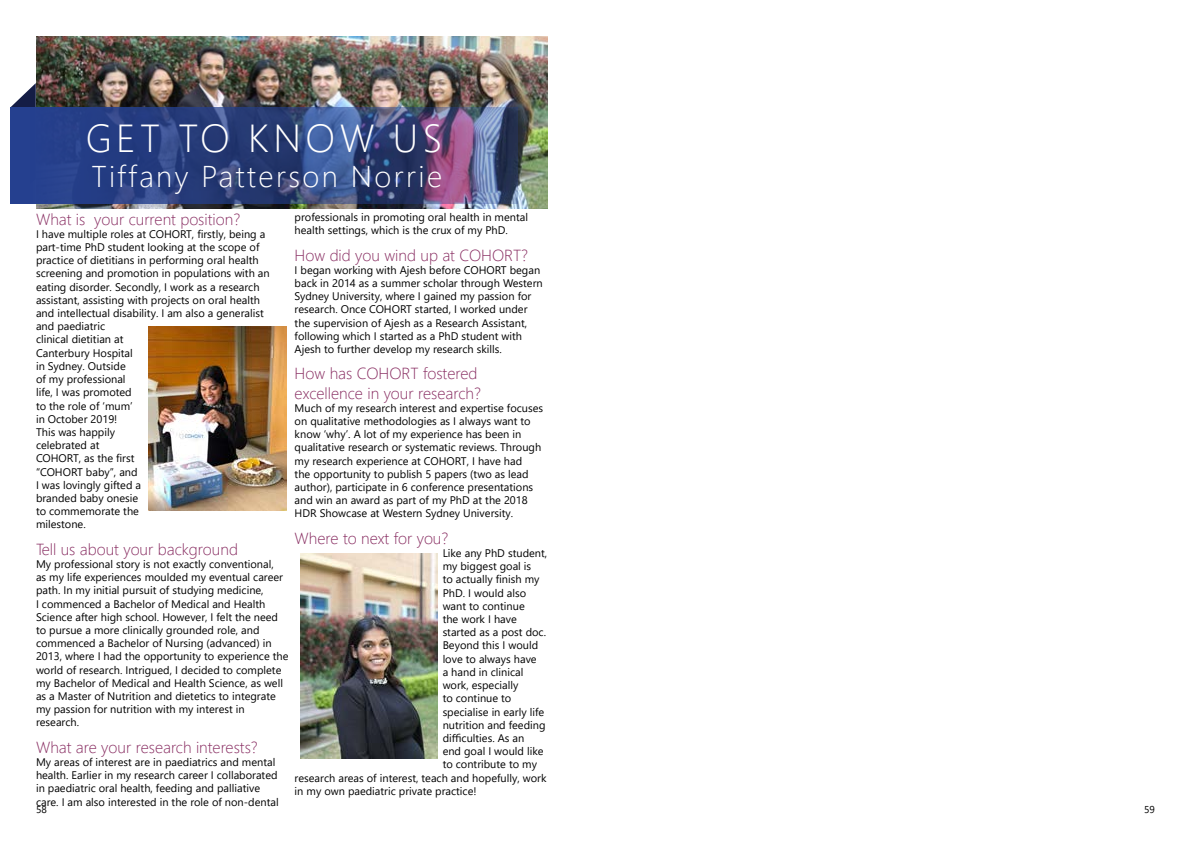
<style>
.page{position:relative;width:1191px;height:842px;background:#fff}
.page>*{position:absolute;margin:0;border:0;box-sizing:border-box;transform-origin:0 0}
.t1{font:300 39px "Segoe UI";letter-spacing:.115em;color:#fff}
.t2{font:300 30px "Segoe UI";letter-spacing:.08em;color:#fff}
.t3{font:300 16px/19.2px "Segoe UI";color:#872b60}
.t4{font:11px/13.2px "Segoe UI";color:#000}
.t5{font:10px "Segoe UI";color:#000}
</style>
<div class="page">
<svg style="left:10px;top:83px;width:26px;height:25px"></svg>
<img style="left:36px;top:36px;width:511px;height:173px">
<svg style="left:10px;top:108px;width:508px;height:96px;background:#394782"></svg>
<img style="left:300px;top:553px;width:138px;height:206px">
<img style="left:148px;top:326px;width:138px;height:184px">
<h1 class="t1" style="left:86px;top:101px;width:358px">GET TO KNOW US</h1>
<h2 class="t2" style="left:91px;top:148px;width:352px">Tiffany Patterson Norrie</h2>
<p class="t4" style="left:295px;top:210px;width:235px">professionals in promoting oral health in mental health settings, which is the crux of my PhD.</p>
<h3 class="t3" style="left:295px;top:244px;width:235px">How did you wind up at COHORT?</h3>
<p class="t4" style="left:295px;top:262px;width:250px">I began working with Ajesh before COHORT began back in 2014 as a summer scholar through Western Sydney University, where I gained my passion for research. Once COHORT started, I worked under the supervision of Ajesh as a Research Assistant, following which I started as a PhD student with Ajesh to further develop my research skills.</p>
<h3 class="t3" style="left:295px;top:363px;width:188px">How has COHORT fostered excellence in your research?</h3>
<p class="t4" style="left:295px;top:400px;width:250px">Much of my research interest and expertise focuses on qualitative methodologies as I always want to know ‘why’. A lot of my experience has been in qualitative research or systematic reviews. Through my research experience at COHORT, I have had<br>the opportunity to publish 5 papers (two as lead author), participate in 6 conference presentations and win an award as part of my PhD at the 2018<br>HDR Showcase at Western Sydney University.</p>
<h3 class="t3" style="left:295px;top:527px;width:155px">Where to next for you?</h3>
<p class="t4" style="left:442px;top:546px;width:106px">Like any PhD student,</p>
<p class="t4" style="left:442px;top:559px;width:90px">my biggest goal is</p>
<p class="t4" style="left:442px;top:572px;width:98px">to actually finish my</p>
<p class="t4" style="left:442px;top:585px;width:85px">PhD. I would also</p>
<p class="t4" style="left:442px;top:598px;width:84px">want to continue</p>
<p class="t4" style="left:442px;top:612px;width:76px">the work I have</p>
<p class="t4" style="left:442px;top:625px;width:105px">started as a post doc.</p>
<p class="t4" style="left:442px;top:638px;width:97px">Beyond this I would</p>
<p class="t4" style="left:442px;top:651px;width:95px">love to always have</p>
<p class="t4" style="left:442px;top:664px;width:82px">a hand in clinical</p>
<p class="t4" style="left:442px;top:678px;width:77px">work, especially</p>
<p class="t4" style="left:442px;top:691px;width:70px">to continue to</p>
<p class="t4" style="left:442px;top:704px;width:103px">specialise in early life</p>
<p class="t4" style="left:442px;top:717px;width:104px">nutrition and feeding</p>
<p class="t4" style="left:442px;top:730px;width:83px">difficulties. As an</p>
<p class="t4" style="left:442px;top:744px;width:102px">end goal I would like</p>
<p class="t4" style="left:442px;top:757px;width:96px">to contribute to my</p>
<p class="t4" style="left:295px;top:770px;width:253px">research areas of interest, teach and hopefully, work</p>
<p class="t4" style="left:295px;top:783px;width:183px">in my own paediatric private practice!</p>
<h3 class="t3" style="left:36px;top:208px;width:206px">What is your current position?</h3>
<p class="t4" style="left:36px;top:226px;width:235px">I have multiple roles at COHORT, firstly, being a part-time PhD student looking at the scope of practice of dietitians in performing oral health screening and promotion in populations with an eating disorder. Secondly, I work as a research assistant, assisting with projects on oral health and intellectual disability. I am also a generalist and paediatric<br>clinical dietitian at<br>Canterbury Hospital<br>in Sydney. Outside<br>of my professional<br>life, I was promoted<br>to the role of ‘mum’<br>in October 2019!<br>This was happily<br>celebrated at<br>COHORT, as the first<br>“COHORT baby”, and<br>I was lovingly gifted a<br>branded baby onesie<br>to commemorate the<br>milestone.</p>
<h3 class="t3" style="left:36px;top:538px;width:203px">Tell us about your background</h3>
<p class="t4" style="left:36px;top:556px;width:254px">My professional story is not exactly conventional,<br>as my life experiences moulded my eventual career path. In my initial pursuit of studying medicine,<br>I commenced a Bachelor of Medical and Health Science after high school. However, I felt the need to pursue a more clinically grounded role, and commenced a Bachelor of Nursing (advanced) in 2013, where I had the opportunity to experience the world of research. Intrigued, I decided to complete my Bachelor of Medical and Health Science, as well as a Master of Nutrition and dietetics to integrate my passion for nutrition with my interest in research.</p>
<h3 class="t3" style="left:36px;top:736px;width:223px">What are your research interests?</h3>
<p class="t4" style="left:36px;top:754px;width:244px">My areas of interest are in paediatrics and mental health. Earlier in my research career I collaborated in paediatric oral health, feeding and palliative care. I am also interested in the role of non-dental</p>
<p class="t5" style="left:36px;top:800px;width:12px">58</p>
<p class="t5" style="left:1144px;top:800px;width:12px">59</p>
</div>
